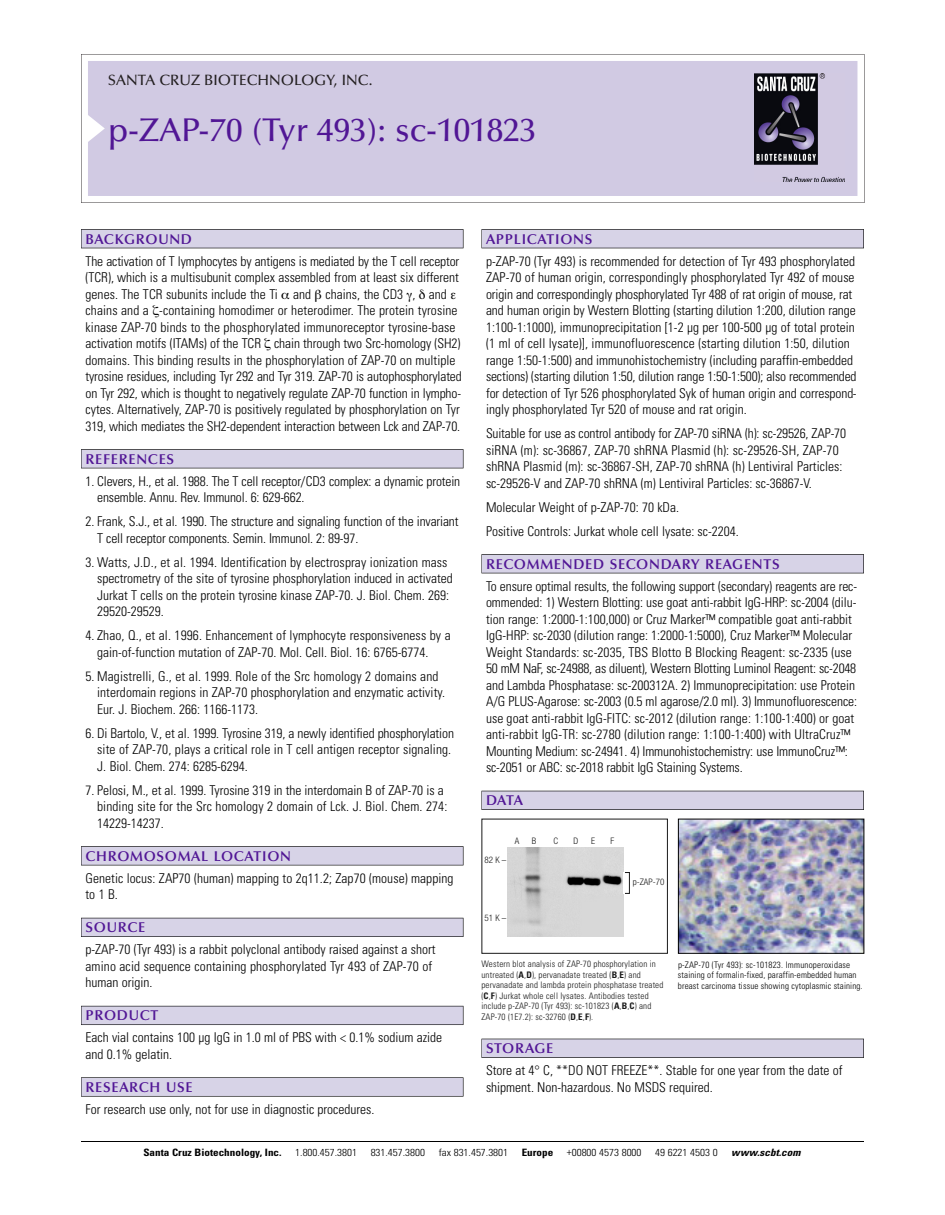
<style>
.page{position:relative;width:945px;height:1215px;background:#fff}
.page>*{position:absolute;margin:0;border:0;box-sizing:border-box;transform-origin:0 0}
.t1{font:500 33px "Optima";color:#511695}
.t2{font:500 15px "Optima";color:#231f20}
.t3{font:600 14.25px "Optima";letter-spacing:.05em;color:#511695}
.t4{font:300 condensed 13.5px/16.5px "Univers";color:#000}
.t5{font:300 condensed 10.2px "Univers";color:#000;scale:1.1 1}
.t6{font:700 condensed 10.2px "Univers";color:#000;scale:1.1 1}
.t7{font:italic 700 condensed 10.2px "Univers";letter-spacing:.005em;color:#000;scale:1.1 1}
.t8{font:9px/10.5px "Univers Condensed Light+FXXMBU";letter-spacing:.015em;color:#191919}
.t9{font:300 condensed 9px/10.5px "Univers";letter-spacing:.015em;color:#000}
.t10{font:9px "Helvetica Neue Light Cond+NFQHVA";color:#191919}
.s1{font-family:"Univers Condensed Bold+CBFMPO"}
</style>
<div class="page">
<svg style="left:81px;top:54px;width:783px;height:149px"></svg>
<div style="left:88px;top:61px;width:769px;height:135px;background:#d1cae3"></div>
<img style="left:755px;top:74px;width:90px;height:108px">
<div style="left:81px;top:229px;width:382px;height:19px;background:#525156"></div>
<div style="left:81px;top:230px;width:382px;height:18px;background:#d7d3e7"></div>
<div style="left:81px;top:449px;width:382px;height:19px;background:#525155"></div>
<div style="left:81px;top:450px;width:382px;height:18px;background:#d7d3e7"></div>
<div style="left:81px;top:846px;width:382px;height:19px;background:#545357"></div>
<div style="left:81px;top:847px;width:382px;height:18px;background:#d7d3e7"></div>
<div style="left:81px;top:918px;width:382px;height:19px;background:#54535a"></div>
<div style="left:81px;top:918px;width:382px;height:18px;background:#d7d3e7"></div>
<div style="left:81px;top:1006px;width:382px;height:19px;background:#5b5a62"></div>
<div style="left:81px;top:1006px;width:382px;height:18px;background:#d7d3e7"></div>
<div style="left:81px;top:1077px;width:382px;height:20px;background:#666667"></div>
<div style="left:81px;top:1078px;width:382px;height:18px;background:#d7d3e7"></div>
<div style="left:482px;top:229px;width:382px;height:19px;background:#525156"></div>
<div style="left:482px;top:230px;width:381px;height:18px;background:#d7d3e7"></div>
<div style="left:482px;top:554px;width:382px;height:19px;background:#525155"></div>
<div style="left:482px;top:555px;width:381px;height:18px;background:#d7d3e7"></div>
<div style="left:482px;top:791px;width:382px;height:19px;background:#525158"></div>
<div style="left:482px;top:791px;width:381px;height:18px;background:#d7d3e7"></div>
<div style="left:482px;top:1039px;width:382px;height:19px;background:#515055"></div>
<div style="left:482px;top:1039px;width:381px;height:18px;background:#d7d3e7"></div>
<hr style="left:81px;top:1141px;width:783px;height:1px;background:#000">
<img style="left:680px;top:821px;width:182px;height:131px">
<div style="left:678px;top:819px;width:186px;height:135px;border:1px solid #000"></div>
<div style="left:482px;top:819px;width:186px;height:135px;border:1px solid #191919"></div>
<img style="left:507px;top:847px;width:116px;height:89px">
<div style="left:625px;top:872px;width:5px;height:22px;border:1px solid #191919"></div>
<p class="t2" style="left:108px;top:74px;width:266px">SANTA CRUZ BIOTECHNOLOGY, INC.</p>
<h1 class="t1" style="left:108px;top:117px;width:430px">p-ZAP-70 (Tyr 493): sc-101823</h1>
<p class="t3" style="left:86px;top:233px;width:108px">BACKGROUND</p>
<p class="t4" style="left:86px;top:254px;width:378px">The activation of T lymphocytes by antigens is mediated by the T cell receptor (TCR), which is a multisubunit complex assembled from at least six different genes. The TCR subunits include the Ti and chains, the CD3 , and chains and a -containing homodimer or heterodimer. The protein tyrosine kinase ZAP-70 binds to the phosphorylated immunoreceptor tyrosine-base activation motifs (ITAMs) of the TCR chain through two Src-homology (SH2) domains. This binding results in the phosphorylation of ZAP-70 on multiple tyrosine residues, including Tyr 292 and Tyr 319. ZAP-70 is autophosphorylated on Tyr 292, which is thought to negatively regulate ZAP-70 function in lympho&shy;cytes. Alternatively, ZAP-70 is positively regulated by phosphorylation on Tyr 319, which mediates the SH2-dependent interaction between Lck and ZAP-70.</p>
<p class="t3" style="left:86px;top:453px;width:90px">REFERENCES</p>
<p class="t4" style="left:97px;top:474px;width:365px;text-indent:-12px">1. Clevers, H., et al. 1988. The T cell receptor/CD3 complex: a dynamic protein ensemble. Annu. Rev. Immunol. 6: 629-662.</p>
<p class="t4" style="left:97px;top:514px;width:363px;text-indent:-12px">2. Frank, S.J., et al. 1990. The structure and signaling function of the invariant<br>T cell receptor components. Semin. Immunol. 2: 89-97.</p>
<p class="t4" style="left:97px;top:555px;width:357px;text-indent:-12px">3. Watts, J.D., et al. 1994. Identification by electrospray ionization mass spectrometry of the site of tyrosine phosphorylation induced in activated Jurkat T cells on the protein tyrosine kinase ZAP-70. J. Biol. Chem. 269:<br>29520-29529.</p>
<p class="t4" style="left:97px;top:628px;width:355px;text-indent:-12px">4. Zhao, Q., et al. 1996. Enhancement of lymphocyte responsiveness by a gain-of-function mutation of ZAP-70. Mol. Cell. Biol. 16: 6765-6774.</p>
<p class="t4" style="left:97px;top:669px;width:349px;text-indent:-12px">5. Magistrelli, G., et al. 1999. Role of the Src homology 2 domains and interdomain regions in ZAP-70 phosphorylation and enzymatic activity.<br>Eur. J. Biochem. 266: 1166-1173.</p>
<p class="t4" style="left:97px;top:726px;width:358px;text-indent:-12px">6. Di Bartolo, V., et al. 1999. Tyrosine 319, a newly identified phosphorylation site of ZAP-70, plays a critical role in T cell antigen receptor signaling.<br>J. Biol. Chem. 274: 6285-6294.</p>
<p class="t4" style="left:97px;top:783px;width:352px;text-indent:-12px">7. Pelosi, M., et al. 1999. Tyrosine 319 in the interdomain B of ZAP-70 is a binding site for the Src homology 2 domain of Lck. J. Biol. Chem. 274:<br>14229-14237.</p>
<p class="t3" style="left:86px;top:850px;width:207px">CHROMOSOMAL LOCATION</p>
<p class="t4" style="left:86px;top:871px;width:369px">Genetic locus: ZAP70 (human) mapping to 2q11.2; Zap70 (mouse) mapping to 1 B.</p>
<p class="t3" style="left:86px;top:922px;width:61px">SOURCE</p>
<p class="t4" style="left:86px;top:942px;width:352px">p-ZAP-70 (Tyr 493) is a rabbit polyclonal antibody raised against a short amino acid sequence containing phosphorylated Tyr 493 of ZAP-70 of human origin.</p>
<p class="t3" style="left:86px;top:1010px;width:74px">PRODUCT</p>
<p class="t4" style="left:86px;top:1030px;width:358px">Each vial contains 100 µg IgG in 1.0 ml of PBS with &lt; 0.1% sodium azide and 0.1% gelatin.</p>
<p class="t3" style="left:86px;top:1081px;width:109px">RESEARCH USE</p>
<p class="t4" style="left:86px;top:1102px;width:290px">For research use only, not for use in diagnostic procedures.</p>
<p class="t3" style="left:486px;top:233px;width:108px">APPLICATIONS</p>
<p class="t4" style="left:486px;top:254px;width:372px">p-ZAP-70 (Tyr 493) is recommended for detection of Tyr 493 phosphorylated ZAP-70 of human origin, correspondingly phosphorylated Tyr 492 of mouse origin and correspondingly phosphorylated Tyr 488 of rat origin of mouse, rat and human origin by Western Blotting (starting dilution 1:200, dilution range 1:100-1:1000), immunoprecipitation [1-2 µg per 100-500 µg of total protein (1 ml of cell lysate)], immunofluorescence (starting dilution 1:50, dilution range 1:50-1:500) and immunohistochemistry (including paraffin-embedded sections) (starting dilution 1:50, dilution range 1:50-1:500); also recommended for detection of Tyr 526 phosphorylated Syk of human origin and correspond&shy;ingly phosphorylated Tyr 520 of mouse and rat origin.</p>
<p class="t4" style="left:486px;top:426px;width:362px">Suitable for use as control antibody for ZAP-70 siRNA (h): sc-29526, ZAP-70 siRNA (m): sc-36867, ZAP-70 shRNA Plasmid (h): sc-29526-SH, ZAP-70 shRNA Plasmid (m): sc-36867-SH, ZAP-70 shRNA (h) Lentiviral Particles: sc-29526-V and ZAP-70 shRNA (m) Lentiviral Particles: sc-36867-V.</p>
<p class="t4" style="left:486px;top:496px;width:254px;line-height:24px">Molecular Weight of p-ZAP-70: 70 kDa.<br>Positive Controls: Jurkat whole cell lysate: sc-2204.</p>
<p class="t3" style="left:486px;top:558px;width:295px">RECOMMENDED SECONDARY REAGENTS</p>
<p class="t4" style="left:486px;top:579px;width:373px">To ensure optimal results, the following support (secondary) reagents are rec&shy;ommended: 1) Western Blotting: use goat anti-rabbit IgG-HRP: sc-2004 (dilu&shy;tion range: 1:2000-1:100,000) or Cruz Marker™ compatible goat anti-rabbit IgG-HRP: sc-2030 (dilution range: 1:2000-1:5000), Cruz Marker™ Molecular Weight Standards: sc-2035, TBS Blotto B Blocking Reagent: sc-2335 (use 50 mM NaF, sc-24988, as diluent), Western Blotting Luminol Reagent: sc-2048 and Lambda Phosphatase: sc-200312A. 2) Immunoprecipitation: use Protein A/G PLUS-Agarose: sc-2003 (0.5 ml agarose/2.0 ml). 3) Immunofluorescence: use goat anti-rabbit IgG-FITC: sc-2012 (dilution range: 1:100-1:400) or goat anti-rabbit IgG-TR: sc-2780 (dilution range: 1:100-1:400) with UltraCruz™ Mounting Medium: sc-24941. 4) Immunohistochemistry: use ImmunoCruz™: sc-2051 or ABC: sc-2018 rabbit IgG Staining Systems.</p>
<p class="t3" style="left:486px;top:795px;width:39px">DATA</p>
<p class="t10" style="left:485px;top:856px;width:23px">82K–</p>
<p class="t10" style="left:515px;top:838px;width:6px">A</p>
<p class="t10" style="left:532px;top:838px;width:6px">B</p>
<p class="t10" style="left:553px;top:838px;width:6px">C</p>
<p class="t10" style="left:573px;top:838px;width:6px">D</p>
<p class="t10" style="left:591px;top:838px;width:5px">E</p>
<p class="t10" style="left:611px;top:838px;width:5px">F</p>
<p class="t10" style="left:485px;top:915px;width:23px">51K–</p>
<p class="t10" style="left:633px;top:879px;width:33px">p-ZAP-70</p>
<p class="t8" style="left:481px;top:960px;width:183px">Western blot analysis of ZAP-70 phosphorylation in untreated (<span class="s1">A</span>,<span class="s1">D</span>), pervanadate treated (<span class="s1">B</span>,<span class="s1">E</span>) and pervanadate and lambda protein phosphatase treated (<span class="s1">C</span>,<span class="s1">F</span>) Jurkat whole cell lysates. Antibodies tested include p-ZAP-70 (Tyr 493): sc-101823 (<span class="s1">A</span>,<span class="s1">B</span>,<span class="s1">C</span>) and ZAP-70 (1E7.2): sc-32760 (<span class="s1">D</span>,<span class="s1">E</span>,<span class="s1">F</span>).</p>
<p class="t9" style="left:678px;top:960px;width:186px">p-ZAP-70 (Tyr 493): sc-101823. Immunoperoxidase staining of formalin-fixed, paraffin-embedded human breast carcinoma tissue showing cytoplasmic staining.</p>
<p class="t3" style="left:486px;top:1043px;width:69px">STORAGE</p>
<p class="t4" style="left:486px;top:1063px;width:358px">Store at 4° C, **DO NOT FREEZE**. Stable for one year from the date of shipment. Non-hazardous. No MSDS required.</p>
<p class="t6" style="left:143px;top:1148px;width:127px">Santa Cruz Biotechnology, Inc.</p>
<p class="t5" style="left:295px;top:1148px;width:58px">1.800.457.3801</p>
<p class="t5" style="left:371px;top:1148px;width:51px">831.457.3800</p>
<p class="t5" style="left:439px;top:1148px;width:65px">fax 831.457.3801</p>
<p class="t6" style="left:522px;top:1148px;width:30px">Europe</p>
<p class="t5" style="left:567px;top:1148px;width:69px">+00800 4573 8000</p>
<p class="t5" style="left:655px;top:1148px;width:58px">49 6221 4503 0</p>
<p class="t7" style="left:731px;top:1148px;width:64px">www.scbt.com</p>
</div>
